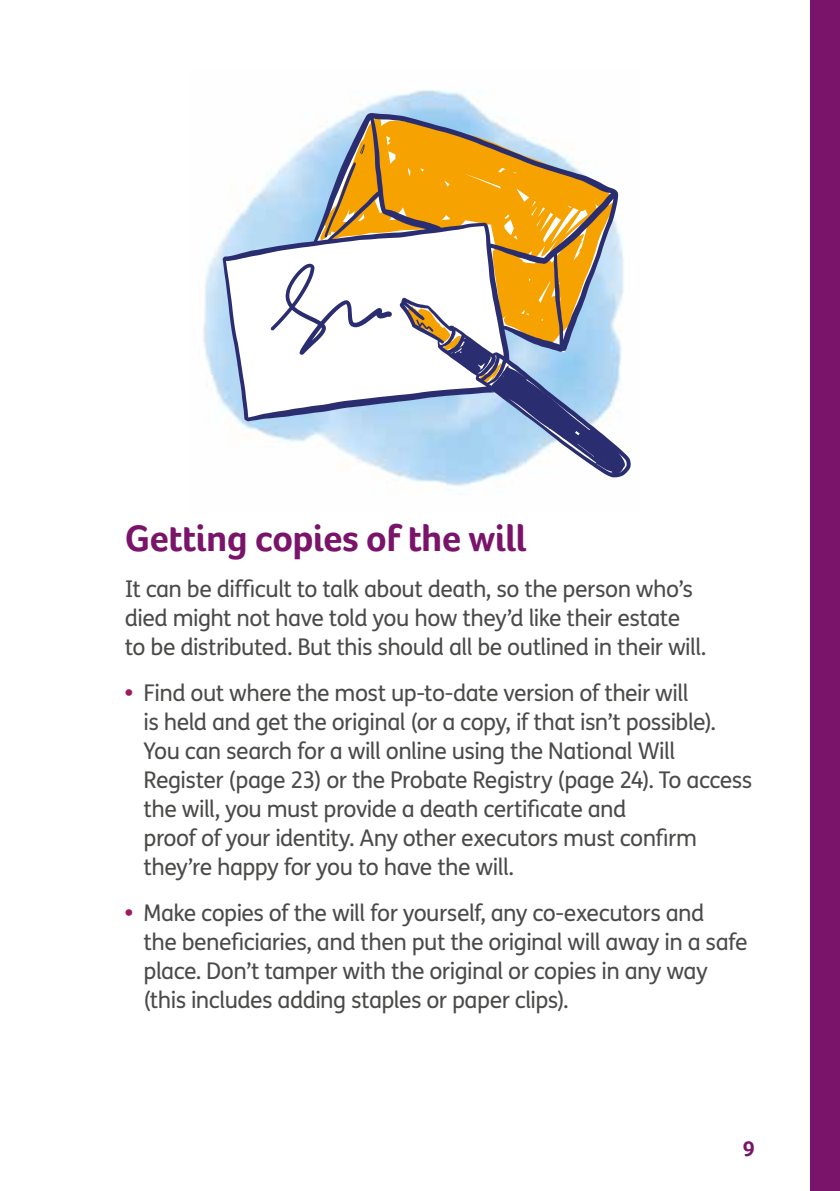
<style>
.page{position:relative;width:840px;height:1191px;background:#fff}
.page>*{position:absolute;margin:0;border:0;box-sizing:border-box;transform-origin:0 0}
.Mid_Purple_heading_19pt{font:700 38px "Foco Age UK";letter-spacing:-.02em;color:#79146a}
.Body_copy_11_5_over_14_5pt{font:23px/29px "FS Me";letter-spacing:-.025em;color:#4a4a49}
.t1{font:700 22px "Foco Age UK";color:#79146a}
.s1{color:#fff}
.s2{font-weight:800;color:#a0195c}
</style>
<div class="page">
<div style="left:810px;top:0;width:29px;height:1191px;background:#79146a"></div>
<img style="left:203px;top:89px;width:428px;height:406px">
<svg style="left:222px;top:113px;width:408px;height:364px"></svg>
<svg style="left:406px;top:306px;width:218px;height:168px"></svg>
<p class="Mid_Purple_heading_19pt" style="left:125px;top:515px;width:412px">Getting copies of the will<span class="s1">.</span></p>
<p class="Body_copy_11_5_over_14_5pt" style="left:125px;top:574px;width:582px">It can be difficult to talk about death, so the person who’s died might not have told you how they’d like their estate to be distributed. But this should all be outlined in their will.</p>
<p class="Body_copy_11_5_over_14_5pt" style="left:143px;top:678px;width:609px;text-indent:-19px"><span class="s2">•</span> Find out where the most up-to-date version of their will<br>is held and get the original (or a copy, if that isn’t possible).<br>You can search for a will online using the National Will Register (page 23) or the Probate Registry (page 24). To access the will, you must provide a death certificate and<br>proof of your identity. Any other executors must confirm they’re happy for you to have the will.</p>
<p class="Body_copy_11_5_over_14_5pt" style="left:143px;top:898px;width:605px;text-indent:-19px"><span class="s2">•</span> Make copies of the will for yourself, any co-executors and<br>the beneficiaries, and then put the original will away in a safe place. Don’t tamper with the original or copies in any way (this includes adding staples or paper clips).</p>
<p class="t1" style="left:742px;top:1135px;width:14px">9</p>
</div>
